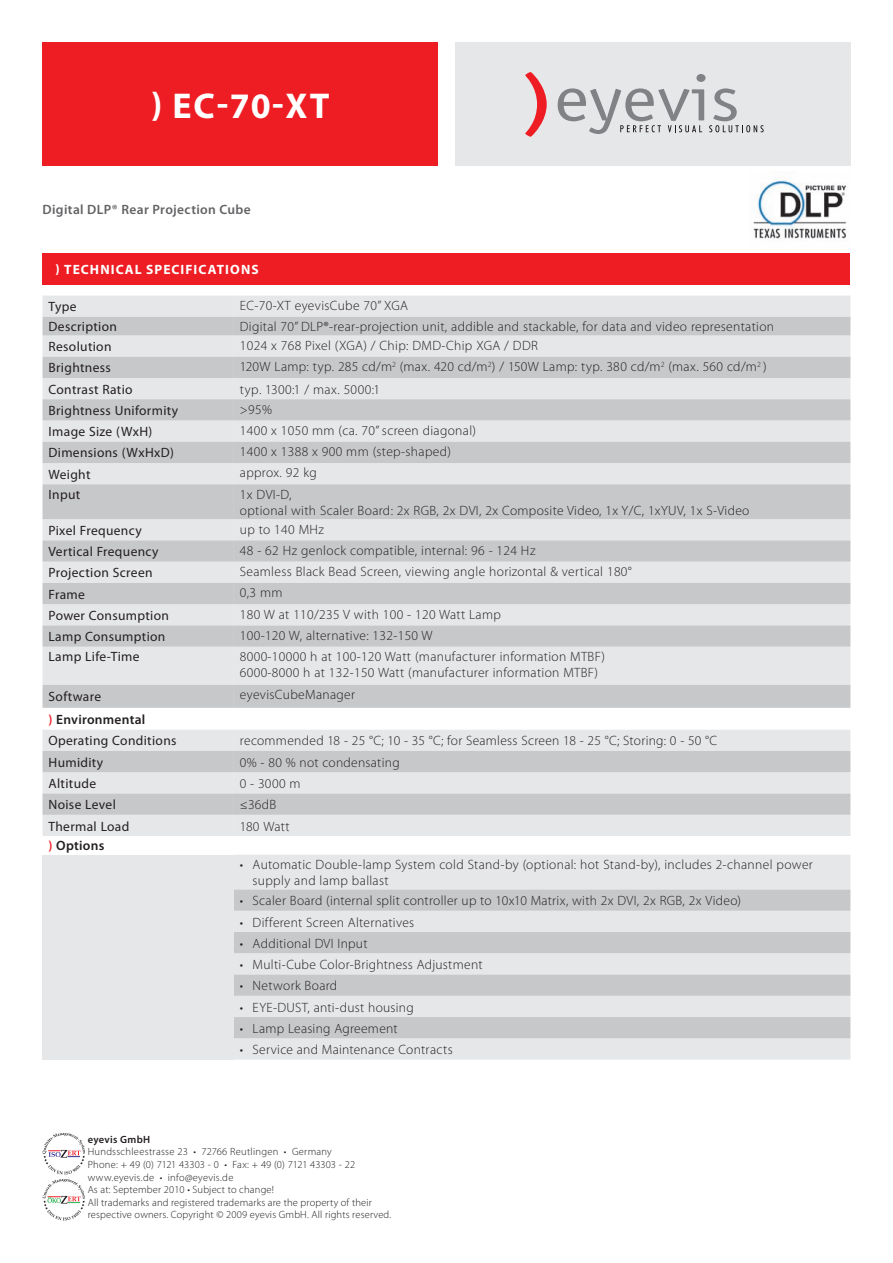
<style>
.page{position:relative;width:893px;height:1263px;background:#fff}
.page>*{position:absolute;margin:0;border:0;box-sizing:border-box;transform-origin:0 0}
.t1{font:700 36px "Myriad Pro";color:#fff}
.tabellen_text{font:300 13.5px/16.2px "Myriad Pro";letter-spacing:.025em;color:#231f20}
.tabellen_headline2{font:13.5px "Myriad Pro";letter-spacing:.025em;color:#231f20}
.Subheadline{font:600 13.5px "Myriad Pro";letter-spacing:.025em;color:#636366}
.t2{font:700 13.5px "Myriad Pro";letter-spacing:.075em;color:#fff}
.tabellen_headline2-2{font:600 13.5px "Myriad Pro";letter-spacing:.02em;color:#231f20}
.t3{font:300 10.5px/12.6px "Myriad Pro";letter-spacing:.015em;color:#231f20}
.t4{font:600 10.5px "Myriad Pro";letter-spacing:.025em;color:#231f20}
.s1{color:#ee1d23}
</style>
<div class="page">
<img style="left:753px;top:178px;width:94px;height:62px">
<svg style="left:43px;top:1133px;width:42px;height:87px"></svg>
<div style="left:455px;top:43px;width:395px;height:123px;background:#e6e7e9"></div>
<svg style="left:525px;top:72px;width:22px;height:65px"></svg>
<svg style="left:558px;top:74px;width:206px;height:60px"></svg>
<div style="left:43px;top:43px;width:395px;height:123px;background:#ee1d23"></div>
<div style="left:43px;top:296px;width:191px;height:21px;background:#e6e7e9"></div>
<div style="left:234px;top:296px;width:616px;height:763px;background:#e6e7e9"></div>
<svg style="left:43px;top:317px;width:191px;height:391px;background:#d5d6d8"></svg>
<svg style="left:234px;top:317px;width:616px;height:721px;background:#d9dadc"></svg>
<svg style="left:43px;top:730px;width:191px;height:106px;background:#d9dadc"></svg>
<div style="left:43px;top:855px;width:191px;height:204px;background:#e6e7e9"></div>
<div style="left:43px;top:253px;width:807px;height:31px;background:#ee1d23"></div>
<p class="t1" style="left:151px;top:82px;width:180px">) EC-70-XT</p>
<p class="Subheadline" style="left:43px;top:201px;width:210px">Digital DLP® Rear Projection Cube</p>
<p class="t2" style="left:55px;top:260px;width:205px">) TECHNICAL SPECIFICATIONS</p>
<p class="tabellen_headline2" style="left:49px;top:298px;width:29px">Type</p>
<p class="tabellen_text" style="left:240px;top:297px;width:170px">EC-70-XT eyevisCube 70” XGA</p>
<p class="tabellen_headline2" style="left:49px;top:318px;width:70px">Description</p>
<p class="tabellen_text" style="left:240px;top:318px;width:536px">Digital 70” DLP®-rear-projection unit, addible and stackable, for data and video representation</p>
<p class="tabellen_headline2" style="left:49px;top:338px;width:65px">Resolution</p>
<p class="tabellen_text" style="left:240px;top:337px;width:300px">1024 x 768 Pixel (XGA) / Chip: DMD-Chip XGA / DDR</p>
<p class="tabellen_headline2" style="left:49px;top:360px;width:64px">Brightness</p>
<p class="tabellen_text" style="left:240px;top:358px;width:528px">120W Lamp: typ. 285 cd/m<sup>2</sup> (max. 420 cd/m<sup>2</sup>) / 150W Lamp: typ. 380 cd/m<sup>2</sup> (max. 560 cd/m<sup>2</sup> )</p>
<p class="tabellen_headline2" style="left:49px;top:381px;width:86px">Contrast Ratio</p>
<p class="tabellen_text" style="left:240px;top:381px;width:142px">typ. 1300:1 / max. 5000:1</p>
<p class="tabellen_headline2" style="left:49px;top:402px;width:131px">Brightness Uniformity</p>
<p class="tabellen_text" style="left:240px;top:401px;width:34px">&gt;95%</p>
<p class="tabellen_headline2" style="left:49px;top:423px;width:105px">Image Size (WxH)</p>
<p class="tabellen_text" style="left:240px;top:422px;width:238px">1400 x 1050 mm (ca. 70” screen diagonal)</p>
<p class="tabellen_headline2" style="left:49px;top:445px;width:127px">Dimensions (WxHxD)</p>
<p class="tabellen_text" style="left:240px;top:443px;width:213px">1400 x 1388 x 900 mm (step-shaped)</p>
<p class="tabellen_headline2" style="left:49px;top:466px;width:44px">Weight</p>
<p class="tabellen_text" style="left:240px;top:465px;width:79px">approx. 92 kg</p>
<p class="tabellen_headline2" style="left:49px;top:486px;width:33px">Input</p>
<p class="tabellen_text" style="left:240px;top:486px;width:53px">1x DVI-D,</p>
<p class="tabellen_text" style="left:240px;top:502px;width:511px">optional with Scaler Board: 2x RGB, 2x DVI, 2x Composite Video, 1x Y/C, 1xYUV, 1x S-Video</p>
<p class="tabellen_headline2" style="left:49px;top:522px;width:95px">Pixel Frequency</p>
<p class="tabellen_text" style="left:240px;top:521px;width:86px">up to 140 MHz</p>
<p class="tabellen_headline2" style="left:49px;top:543px;width:112px">Vertical Frequency</p>
<p class="tabellen_text" style="left:240px;top:542px;width:297px">48 - 62 Hz genlock compatible, internal: 96 - 124 Hz</p>
<p class="tabellen_headline2" style="left:49px;top:564px;width:106px">Projection Screen</p>
<p class="tabellen_text" style="left:240px;top:563px;width:393px">Seamless Black Bead Screen, viewing angle horizontal &amp; vertical 180°</p>
<p class="tabellen_headline2" style="left:49px;top:586px;width:38px">Frame</p>
<p class="tabellen_text" style="left:240px;top:585px;width:44px">0,3 mm</p>
<p class="tabellen_headline2" style="left:49px;top:607px;width:122px">Power Consumption</p>
<p class="tabellen_text" style="left:240px;top:606px;width:262px">180 W at 110/235 V with 100 - 120 Watt Lamp</p>
<p class="tabellen_headline2" style="left:49px;top:628px;width:118px">Lamp Consumption</p>
<p class="tabellen_text" style="left:240px;top:627px;width:194px">100-120 W, alternative: 132-150 W</p>
<p class="tabellen_headline2" style="left:49px;top:648px;width:92px">Lamp Life-Time</p>
<p class="tabellen_text" style="left:240px;top:648px;width:367px">8000-10000 h at 100-120 Watt (manufacturer information MTBF)</p>
<p class="tabellen_text" style="left:240px;top:665px;width:360px">6000-8000 h at 132-150 Watt (manufacturer information MTBF)</p>
<p class="tabellen_headline2" style="left:49px;top:689px;width:54px">Software</p>
<p class="tabellen_text" style="left:240px;top:687px;width:117px">eyevisCubeManager</p>
<p class="tabellen_headline2-2" style="left:49px;top:711px;width:98px"><span class="s1">)</span> Environmental</p>
<p class="tabellen_headline2" style="left:49px;top:733px;width:130px">Operating Conditions</p>
<p class="tabellen_text" style="left:240px;top:733px;width:479px">recommended 18 - 25 °C; 10 - 35 °C; for Seamless Screen 18 - 25 °C; Storing: 0 - 50 °C</p>
<p class="tabellen_headline2" style="left:49px;top:754px;width:56px">Humidity</p>
<p class="tabellen_text" style="left:240px;top:754px;width:161px">0% - 80 % not condensating</p>
<p class="tabellen_headline2" style="left:49px;top:775px;width:49px">Altitude</p>
<p class="tabellen_text" style="left:240px;top:775px;width:62px">0 - 3000 m</p>
<p class="tabellen_headline2" style="left:49px;top:796px;width:69px">Noise Level</p>
<p class="tabellen_text" style="left:240px;top:796px;width:38px">≤36dB</p>
<p class="tabellen_headline2" style="left:49px;top:818px;width:82px">Thermal Load</p>
<p class="tabellen_text" style="left:240px;top:818px;width:51px">180 Watt</p>
<p class="tabellen_headline2-2" style="left:49px;top:837px;width:57px"><span class="s1">)</span> Options</p>
<p class="tabellen_text" style="left:253px;top:856px;width:562px;text-indent:-13px">• Automatic Double-lamp System cold Stand-by (optional: hot Stand-by), includes 2-channel power supply and lamp ballast</p>
<p class="tabellen_text" style="left:240px;top:892px;width:503px">• Scaler Board (internal split controller up to 10x10 Matrix, with 2x DVI, 2x RGB, 2x Video)</p>
<p class="tabellen_text" style="left:240px;top:914px;width:176px">• Different Screen Alternatives</p>
<p class="tabellen_text" style="left:240px;top:935px;width:129px">• Additional DVI Input</p>
<p class="tabellen_text" style="left:240px;top:956px;width:244px">• Multi-Cube Color-Brightness Adjustment</p>
<p class="tabellen_text" style="left:240px;top:977px;width:99px">• Network Board</p>
<p class="tabellen_text" style="left:240px;top:999px;width:175px">• EYE-DUST, anti-dust housing</p>
<p class="tabellen_text" style="left:240px;top:1020px;width:159px">• Lamp Leasing Agreement</p>
<p class="tabellen_text" style="left:240px;top:1041px;width:214px">• Service and Maintenance Contracts</p>
<p class="t4" style="left:88px;top:1132px;width:64px">eyevis GmbH</p>
<p class="t3" style="left:88px;top:1145px;width:246px">Hundsschleestrasse 23 • 72766 Reutlingen • Germany</p>
<p class="t3" style="left:88px;top:1158px;width:269px">Phone: + 49 (0) 7121 43303 - 0 • Fax: + 49 (0) 7121 43303 - 22</p>
<p class="t3" style="left:88px;top:1171px;width:147px">www.eyevis.de • info@eyevis.de</p>
<p class="t3" style="left:88px;top:1183px;width:188px">As at: September 2010 • Subject to change!</p>
<p class="t3" style="left:88px;top:1196px;width:305px">All trademarks and registered trademarks are the property of their respective owners. Copyright © 2009 eyevis GmbH. All rights reserved.</p>
</div>
